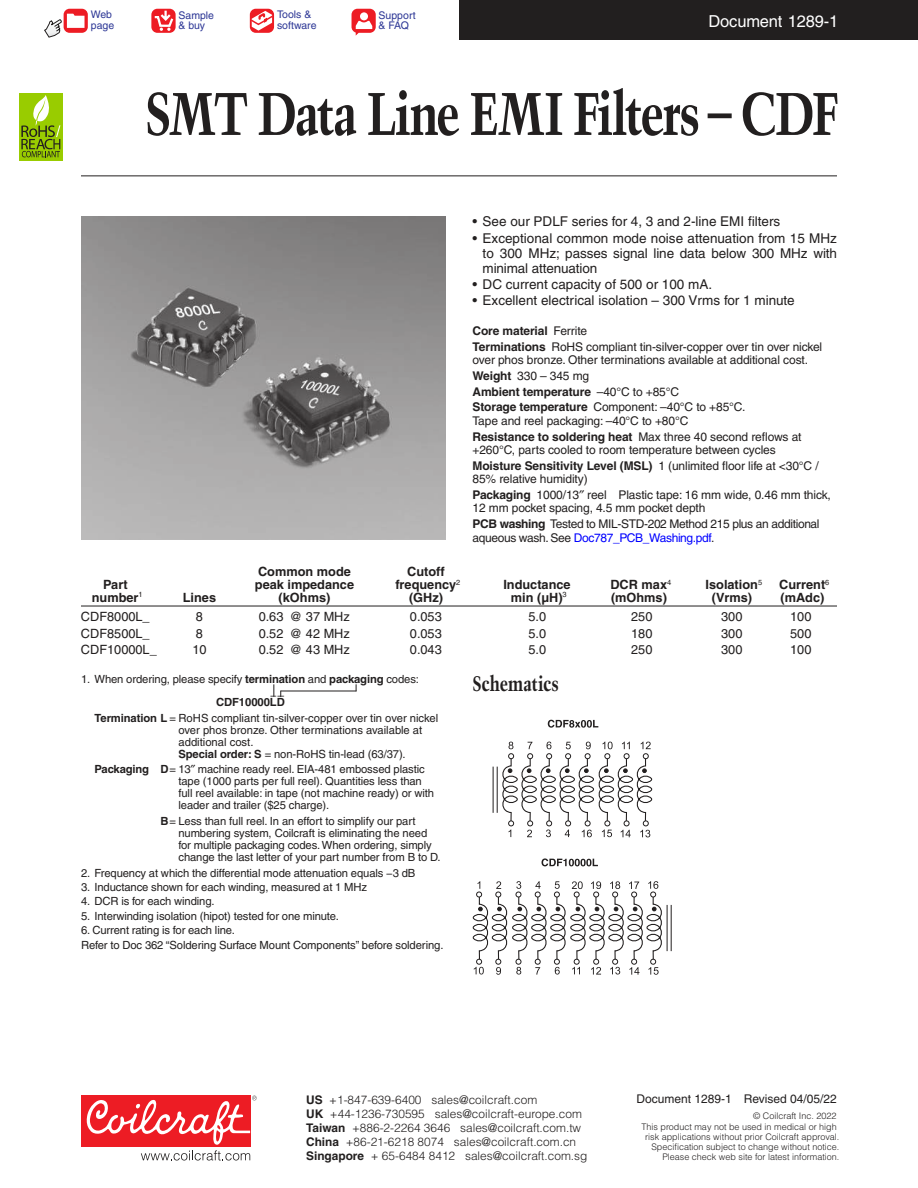
<style>
.page{position:relative;width:918px;height:1188px;background:#fff}
.page>*{position:absolute;margin:0;border:0;box-sizing:border-box;transform-origin:0 0}
.t1{font:700 condensed 60px "Trump Mediaeval";letter-spacing:-.04em;color:#221f1f}
.t2{font:700 condensed 21px "Trump Mediaeval";letter-spacing:-.01em;color:#221f1f}
.t3{font:16.5px "Helvetica";letter-spacing:-.01em;color:#fff}
.t4{font:13.5px/15px "Helvetica";color:#221f1f;text-align:justify}
.t5{font:700 12.75px "Helvetica";color:#221f1f}
.t6{font:12.75px "Helvetica";color:#221f1f}
.t7{font:12px/15.6px "Helvetica";letter-spacing:-.01em;color:#221f1f}
.t8{font:12px/15.6px "Helvetica";letter-spacing:-.03em;color:#221f1f}
.t9{font:12px "Helvetica";letter-spacing:-.03em;color:#00f}
.t10{font:300 11.85px/14.1px "Helvetica";color:#221f1f}
.t11{font:11.25px/12px "Helvetica";letter-spacing:-.01em;color:#221f1f}
.t12{font:10.5px/10.4px "Helvetica";color:#2c3695}
.t13{font:300 9px/9.9px "Helvetica";color:#221f1f;text-align:right}
.s1{font-weight:700}
.s2{color:#221f1f}
.s3{font-family:"Part Number Code";font-weight:700}
</style>
<div class="page">
<div style="left:459px;top:0;width:459px;height:40px;background:#221f1f"></div>
<hr style="left:81px;top:175px;width:756px;height:1px;background:#221f1f">
<div style="left:81px;top:1096px;width:169px;height:51px;background:#ed1c24"></div>
<svg style="left:86px;top:1096px;width:171px;height:65px"></svg>
<div style="left:19px;top:93px;width:44px;height:67px;background:#9c0"></div>
<svg style="left:21px;top:95px;width:39px;height:62px"></svg>
<svg style="left:273px;top:684px;width:1px;height:13px"></svg>
<hr style="left:281px;top:691px;width:75px;height:1px;background:#221f1f">
<img style="left:81px;top:216px;width:365px;height:324px">
<hr style="left:81px;top:606px;width:756px;height:1px;background:#221f1f">
<div style="left:151px;top:9px;width:25px;height:24px;background:#ed1c24;border-radius:6px"></div>
<svg style="left:153px;top:8px;width:22px;height:23px"></svg>
<svg style="left:352px;top:9px;width:24px;height:27px"></svg>
<div style="left:64px;top:9px;width:24px;height:24px;background:#ed1c24;border-radius:6px"></div>
<svg style="left:44px;top:14px;width:41px;height:24px"></svg>
<div style="left:250px;top:9px;width:24px;height:24px;background:#ed1c24;border-radius:6px"></div>
<svg style="left:249px;top:11px;width:25px;height:20px"></svg>
<hr style="left:667px;top:905px;width:1px;height:46px;background:#221f1f">
<hr style="left:671px;top:905px;width:1px;height:46px;background:#221f1f">
<svg style="left:473px;top:881px;width:189px;height:94px"></svg>
<svg style="left:542px;top:858px;width:56px;height:8px"></svg>
<hr style="left:497px;top:767px;width:1px;height:46px;background:#221f1f">
<hr style="left:493px;top:767px;width:1px;height:46px;background:#221f1f">
<svg style="left:502px;top:742px;width:150px;height:95px"></svg>
<svg style="left:548px;top:720px;width:50px;height:8px"></svg>
<p class="t12" style="left:91px;top:10px;width:25px">Web page</p>
<p class="t12" style="left:277px;top:10px;width:41px">Tools &amp; software</p>
<p class="t12" style="left:179px;top:11px;width:37px">Sample &amp; buy</p>
<p class="t12" style="left:379px;top:11px;width:39px">Support &amp; FAQ</p>
<h3 class="t3" style="left:709px;top:14px;width:131px">Document 1289-1</h3>
<h1 class="t1" style="left:145px;top:85px;width:695px">SMT Data Line EMI Filters – CDF</h1>
<p class="t4" style="left:472px;top:215px;width:309px">• See our PDLF series for 4, 3 and 2-line EMI filters</p>
<p class="t4" style="left:483px;top:231px;width:356px;text-indent:-10px">• Exceptional common mode noise attenuation from 15 MHz to 300 MHz; passes signal line data below 300 MHz with minimal attenuation</p>
<p class="t4" style="left:472px;top:277px;width:241px">• DC current capacity of 500 or 100 mA.</p>
<p class="t4" style="left:472px;top:293px;width:324px">• Excellent electrical isolation – 300 Vrms for 1 minute</p>
<p class="t5" style="left:258px;top:567px;width:94px">Common mode</p>
<p class="t5" style="left:407px;top:567px;width:39px">Cutoff</p>
<p class="t7" style="left:472px;top:324px;width:351px"><span class="s1">Core material</span> Ferrite<br><span class="s1">Terminations</span> RoHS compliant tin-silver-copper over tin over nickel</p>
<p class="t7" style="left:472px;top:353px;width:337px">over phos bronze. Other terminations available at additional cost.<br><span class="s1">Weight</span> 330 – 345 mg<br><span class="s1">Ambient temperature</span> –40°C to +85°C<br><span class="s1">Storage temperature</span> Component: –40°C to +85°C.</p>
<p class="t7" style="left:472px;top:414px;width:331px">Tape and reel packaging: –40°C to +80°C<br><span class="s1">Resistance to soldering heat</span> Max three 40 second reflows at</p>
<p class="t7" style="left:472px;top:443px;width:348px">+260°C, parts cooled to room temperature between cycles<br><span class="s1">Moisture Sensitivity Level (MSL)</span> 1 (unlimited floor life at &lt;30°C /</p>
<p class="t7" style="left:472px;top:472px;width:360px">85% relative humidity)<br><span class="s1">Packaging</span> 1000/13 reel Plastic tape: 16 mm wide, 0.46 mm thick,</p>
<p class="t8" style="left:472px;top:501px;width:349px">12 mm pocket spacing, 4.5 mm pocket depth<br><span class="s1">PCB washing</span> Tested to MIL-STD-202 Method 215 plus an additional</p>
<p class="t9" style="left:473px;top:532px;width:243px"><span class="s2">aqueous wash. See</span> Doc787_PCB_Washing.pdf<span class="s2">.</span></p>
<p class="t5" style="left:103px;top:579px;width:26px">Part</p>
<p class="t5" style="left:255px;top:579px;width:101px">peak impedance</p>
<p class="t5" style="left:395px;top:579px;width:66px">frequency<sup>2</sup></p>
<p class="t5" style="left:503px;top:579px;width:69px">Inductance</p>
<p class="t5" style="left:610px;top:579px;width:62px">DCR max<sup>4</sup></p>
<p class="t5" style="left:706px;top:579px;width:58px">Isolation<sup>5</sup></p>
<p class="t5" style="left:779px;top:579px;width:52px">Current<sup>6</sup></p>
<p class="t5" style="left:92px;top:592px;width:52px">number<sup>1</sup></p>
<p class="t5" style="left:183px;top:592px;width:35px">Lines</p>
<p class="t5" style="left:279px;top:592px;width:53px">(kOhms)</p>
<p class="t5" style="left:409px;top:592px;width:35px">(GHz)</p>
<p class="t5" style="left:511px;top:592px;width:57px">min (µH)<sup>3</sup></p>
<p class="t5" style="left:611px;top:592px;width:57px">(mOhms)</p>
<p class="t5" style="left:712px;top:592px;width:42px">(Vrms)</p>
<p class="t5" style="left:781px;top:592px;width:45px">(mAdc)</p>
<p class="t6" style="left:81px;top:611px;width:70px">CDF8000L_</p>
<p class="t6" style="left:196px;top:611px;width:9px">8</p>
<p class="t6" style="left:259px;top:611px;width:93px">0.63 @ 37 MHz</p>
<p class="t6" style="left:410px;top:611px;width:33px">0.053</p>
<p class="t6" style="left:528px;top:611px;width:19px">5.0</p>
<p class="t6" style="left:631px;top:611px;width:23px">250</p>
<p class="t6" style="left:721px;top:611px;width:23px">300</p>
<p class="t6" style="left:790px;top:611px;width:23px">100</p>
<p class="t6" style="left:81px;top:628px;width:70px">CDF8500L_</p>
<p class="t6" style="left:196px;top:628px;width:9px">8</p>
<p class="t6" style="left:259px;top:628px;width:93px">0.52 @ 42 MHz</p>
<p class="t6" style="left:410px;top:628px;width:33px">0.053</p>
<p class="t6" style="left:528px;top:628px;width:19px">5.0</p>
<p class="t6" style="left:631px;top:628px;width:23px">180</p>
<p class="t6" style="left:721px;top:628px;width:23px">300</p>
<p class="t6" style="left:790px;top:628px;width:23px">500</p>
<p class="t6" style="left:81px;top:644px;width:77px">CDF10000L_</p>
<p class="t6" style="left:192px;top:644px;width:16px">10</p>
<p class="t6" style="left:259px;top:644px;width:93px">0.52 @ 43 MHz</p>
<p class="t6" style="left:410px;top:644px;width:33px">0.043</p>
<p class="t6" style="left:528px;top:644px;width:19px">5.0</p>
<p class="t6" style="left:631px;top:644px;width:23px">250</p>
<p class="t6" style="left:721px;top:644px;width:23px">300</p>
<p class="t6" style="left:790px;top:644px;width:23px">100</p>
<p class="t11" style="left:81px;top:667px;width:340px;line-height:23.9px;text-align:center">1. When ordering, please specify <span class="s1">termination</span> and <span class="s1">packaging</span> codes:<br><span class="s1">CDF10000</span><span class="s3">LD</span></p>
<p class="t11" style="left:179px;top:713px;width:261px;text-indent:-84px"><span class="s1">Termination L</span> = RoHS compliant tin-silver-copper over tin over nickel over phos bronze. Other terminations available at additional cost.<br><span class="s1">Special order: S</span> = non-RoHS tin-lead (63/37).</p>
<p class="t11" style="left:179px;top:764px;width:257px;text-indent:-84px"><span class="s1">Packaging D</span> = 13 machine ready reel. EIA-481 embossed plastic tape (1000 parts per full reel). Quantities less than full reel available: in tape (not machine ready) or with leader and trailer ($25 charge).</p>
<p class="t11" style="left:179px;top:816px;width:264px;text-indent:-18px"><span class="s1">B</span> = Less than full reel. In an effort to simplify our part numbering system, Coilcraft is eliminating the need for multiple packaging codes. When ordering, simply change the last letter of your part number from B to D.</p>
<p class="t11" style="left:81px;top:868px;width:336px">2. Frequency at which the differential mode attenuation equals −3 dB</p>
<p class="t11" style="left:81px;top:882px;width:288px">3. Inductance shown for each winding, measured at 1 MHz</p>
<p class="t11" style="left:81px;top:896px;width:135px">4. DCR is for each winding.</p>
<p class="t11" style="left:81px;top:911px;width:260px">5. Interwinding isolation (hipot) tested for one minute.</p>
<p class="t11" style="left:81px;top:924px;width:364px;line-height:14.4px">6. Current rating is for each line.<br>Refer to Doc 362 “Soldering Surface Mount Components” before soldering.</p>
<h2 class="t2" style="left:472px;top:673px;width:88px">Schematics</h2>
<p class="t10" style="left:306px;top:1094px;width:283px"><span class="s1">US</span> +1-847-639-6400 sales@coilcraft.com<br><span class="s1">UK</span> +44-1236-730595 sales@coilcraft-europe.com <span class="s1">Taiwan</span> +886-2-2264 3646 sales@coilcraft.com.tw <span class="s1">China</span> +86-21-6218 8074 sales@coilcraft.com.cn <span class="s1">Singapore</span> + 65-6484 8412 sales@coilcraft.com.sg</p>
<p class="t7" style="left:637px;top:1092px;width:202px">Document 1289-1 Revised 04/05/22</p>
<p class="t13" style="left:642px;top:1111px;width:197px;line-height:11.4px">© Coilcraft Inc. 2022<br>This product may not be used in medical or high</p>
<p class="t13" style="left:645px;top:1133px;width:196px">risk applications without prior Coilcraft approval.<br>Specification subject to change without notice.<br>Please check web site for latest information.</p>
</div>
